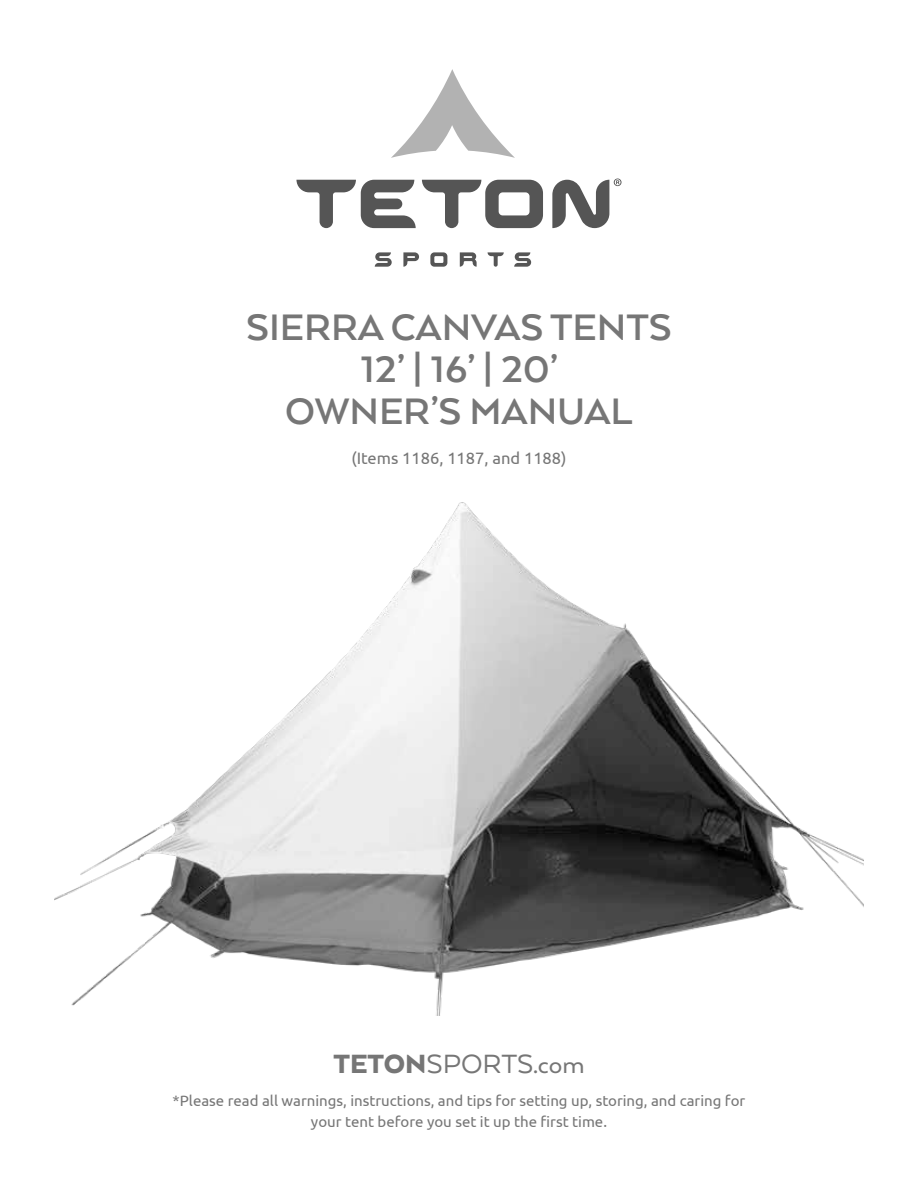
<style>
.page{position:relative;width:918px;height:1188px;background:#fff}
.page>*{position:absolute;margin:0;border:0;box-sizing:border-box;transform-origin:0 0}
.t1{font:700 42.45px/42px "Arquitecta";color:#767676;text-align:center}
.t2{font:30.45px "Arquitecta";color:#767676}
.t3{font:16.5px "Ubuntu";color:#767676}
.t4{font:15px/21.1px "Ubuntu";color:#767676;text-align:center}
.s1{font-weight:900}
</style>
<div class="page">
<svg style="left:375px;top:252px;width:17px;height:15px"></svg>
<svg style="left:403px;top:252px;width:16px;height:15px"></svg>
<svg style="left:430px;top:252px;width:17px;height:15px"></svg>
<svg style="left:460px;top:252px;width:17px;height:15px"></svg>
<svg style="left:488px;top:252px;width:16px;height:15px"></svg>
<svg style="left:514px;top:252px;width:17px;height:15px"></svg>
<svg style="left:296px;top:180px;width:120px;height:48px"></svg>
<svg style="left:422px;top:180px;width:121px;height:48px"></svg>
<svg style="left:552px;top:179px;width:70px;height:49px"></svg>
<svg style="left:391px;top:69px;width:124px;height:89px"></svg>
<img style="left:54px;top:502px;width:810px;height:513px">
<h1 class="t1" style="left:246px;top:304px;width:427px">SIERRA CANVAS TENTS<br>12’ | 16’ | 20’<br>OWNER’S MANUAL</h1>
<p class="t3" style="left:351px;top:448px;width:217px">(Items 1186, 1187, and 1188)</p>
<h2 class="t2" style="left:333px;top:1044px;width:253px"><span class="s1">TETON</span>SPORTS.com</h2>
<p class="t4" style="left:173px;top:1089px;width:574px">*Please read all warnings, instructions, and tips for setting up, storing, and caring for your tent before you set it up the first time.</p>
</div>
